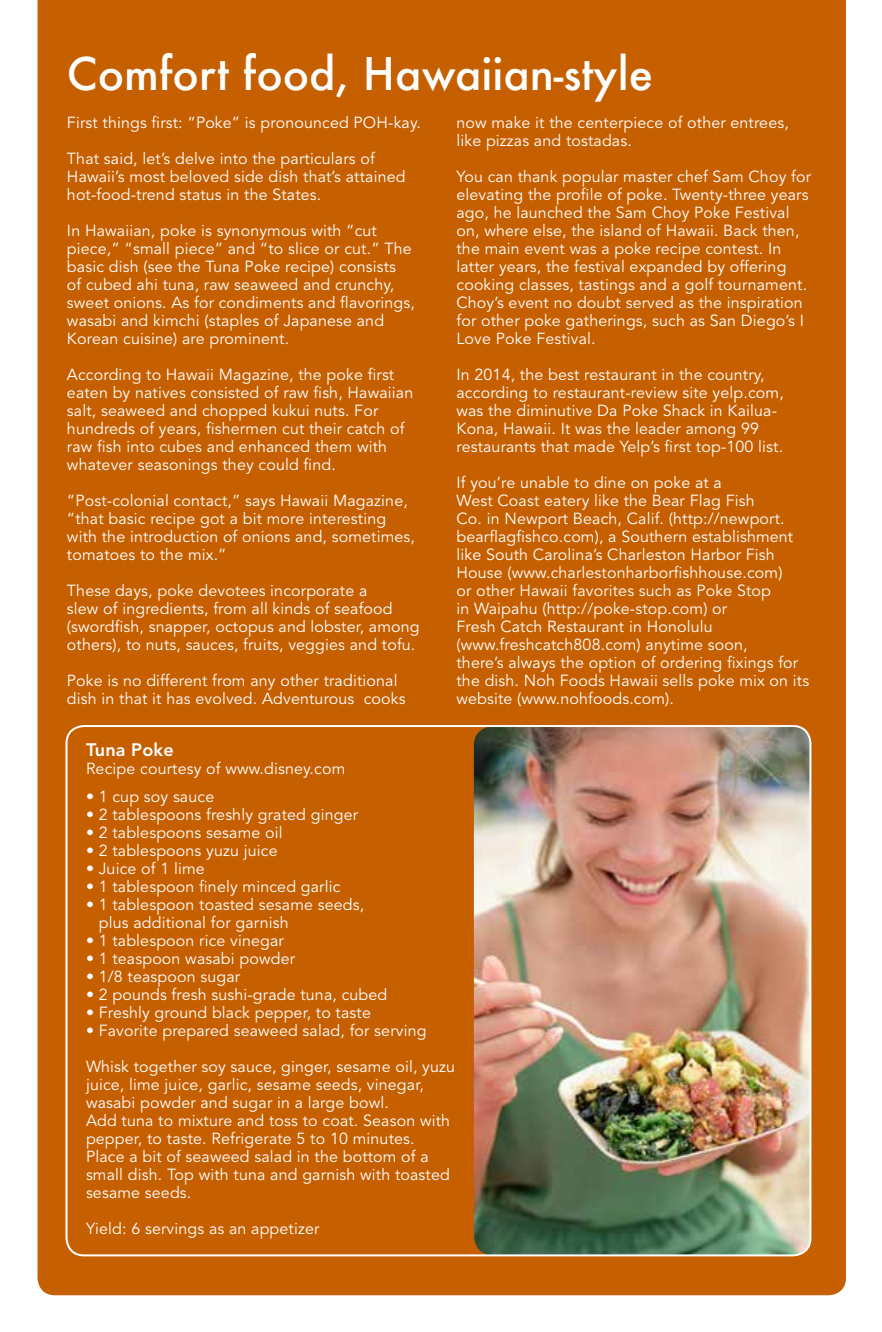
<style>
.page{position:relative;width:882px;height:1332px;background:#fff}
.page>*{position:absolute;margin:0;border:0;box-sizing:border-box;transform-origin:0 0}
.t1{font:500 44px "Futura";color:#fff}
.t2{font:800 18px "Avenir";color:#fff}
.t3{font:16px/18px "Avenir";letter-spacing:.01em;color:#fff}
</style>
<div class="page">
<div style="left:38px;top:0;width:808px;height:1295px;background:#c65f00"></div>
<img style="left:474px;top:726px;width:336px;height:529px">
<h1 class="t1" style="left:67px;top:44px;width:588px">Comfort food, Hawaiian-style</h1>
<p class="t3" style="left:67px;top:114px;width:355px">First things first: “Poke” is pronounced POH-kay.</p>
<p class="t3" style="left:67px;top:150px;width:340px">That said, let’s delve into the particulars of<br>Hawaii’s most beloved side dish that’s attained hot-food-trend status in the States.</p>
<p class="t3" style="left:67px;top:222px;width:349px">In Hawaiian, poke is synonymous with “cut piece,” “small piece” and “to slice or cut.” The basic dish (see the Tuna Poke recipe) consists<br>of cubed ahi tuna, raw seaweed and crunchy, sweet onions. As for condiments and flavorings, wasabi and kimchi (staples of Japanese and Korean cuisine) are prominent.</p>
<p class="t3" style="left:67px;top:366px;width:348px">According to Hawaii Magazine, the poke first eaten by natives consisted of raw fish, Hawaiian salt, seaweed and chopped kukui nuts. For hundreds of years, fishermen cut their catch of raw fish into cubes and enhanced them with whatever seasonings they could find.</p>
<p class="t3" style="left:67px;top:492px;width:350px">“Post-colonial contact,” says Hawaii Magazine, “that basic recipe got a bit more interesting with the introduction of onions and, sometimes, tomatoes to the mix.”</p>
<p class="t3" style="left:67px;top:582px;width:354px">These days, poke devotees incorporate a<br>slew of ingredients, from all kinds of seafood (swordfish, snapper, octopus and lobster, among others), to nuts, sauces, fruits, veggies and tofu.</p>
<p class="t3" style="left:67px;top:672px;width:340px">Poke is no different from any other traditional dish in that it has evolved. Adventurous cooks</p>
<p class="t2" style="left:86px;top:739px;width:89px">Tuna Poke</p>
<p class="t3" style="left:86px;top:760px;width:261px">Recipe courtesy of www.disney.com</p>
<p class="t3" style="left:86px;top:788px;width:130px">• 1 cup soy sauce</p>
<p class="t3" style="left:86px;top:806px;width:274px">• 2 tablespoons freshly grated ginger</p>
<p class="t3" style="left:86px;top:824px;width:198px">• 2 tablespoons sesame oil</p>
<p class="t3" style="left:86px;top:842px;width:193px">• 2 tablespoons yuzu juice</p>
<p class="t3" style="left:86px;top:860px;width:120px">• Juice of 1 lime</p>
<p class="t3" style="left:86px;top:878px;width:256px">• 1 tablespoon finely minced garlic</p>
<p class="t3" style="left:99px;top:896px;width:267px;text-indent:-13px">• 1 tablespoon toasted sesame seeds, plus additional for garnish</p>
<p class="t3" style="left:86px;top:932px;width:199px">• 1 tablespoon rice vinegar</p>
<p class="t3" style="left:86px;top:950px;width:211px">• 1 teaspoon wasabi powder</p>
<p class="t3" style="left:86px;top:968px;width:156px">• 1/8 teaspoon sugar</p>
<p class="t3" style="left:86px;top:986px;width:303px">• 2 pounds fresh sushi-grade tuna, cubed</p>
<p class="t3" style="left:86px;top:1004px;width:286px">• Freshly ground black pepper, to taste</p>
<p class="t3" style="left:86px;top:1022px;width:342px">• Favorite prepared seaweed salad, for serving</p>
<p class="t3" style="left:86px;top:1058px;width:371px">Whisk together soy sauce, ginger, sesame oil, yuzu juice, lime juice, garlic, sesame seeds, vinegar, wasabi powder and sugar in a large bowl.<br>Add tuna to mixture and toss to coat. Season with pepper, to taste. Refrigerate 5 to 10 minutes.<br>Place a bit of seaweed salad in the bottom of a small dish. Top with tuna and garnish with toasted sesame seeds.</p>
<p class="t3" style="left:86px;top:1220px;width:235px">Yield: 6 servings as an appetizer</p>
<p class="t3" style="left:456px;top:114px;width:334px">now make it the centerpiece of other entrees, like pizzas and tostadas.</p>
<p class="t3" style="left:456px;top:168px;width:356px">You can thank popular master chef Sam Choy for elevating the profile of poke. Twenty-three years ago, he launched the Sam Choy Poke Festival on, where else, the island of Hawaii. Back then, the main event was a poke recipe contest. In latter years, the festival expanded by offering cooking classes, tastings and a golf tournament.<br>Choy’s event no doubt served as the inspiration for other poke gatherings, such as San Diego’s I Love Poke Festival.</p>
<p class="t3" style="left:456px;top:366px;width:329px">In 2014, the best restaurant in the country, according to restaurant-review site yelp.com, was the diminutive Da Poke Shack in Kailua-Kona, Hawaii. It was the leader among 99 restaurants that made Yelp’s first top-100 list.</p>
<p class="t3" style="left:456px;top:474px;width:354px">If you’re unable to dine on poke at a<br>West Coast eatery like the Bear Flag Fish<br>Co. in Newport Beach, Calif. (http://newport. bearflagfishco.com), a Southern establishment like South Carolina’s Charleston Harbor Fish House (www.charlestonharborfishhouse.com)<br>or other Hawaii favorites such as Poke Stop<br>in Waipahu (http://poke-stop.com) or<br>Fresh Catch Restaurant in Honolulu (www.freshcatch808.com) anytime soon,<br>there’s always the option of ordering fixings for the dish. Noh Foods Hawaii sells poke mix on its website (www.nohfoods.com).</p>
</div>
